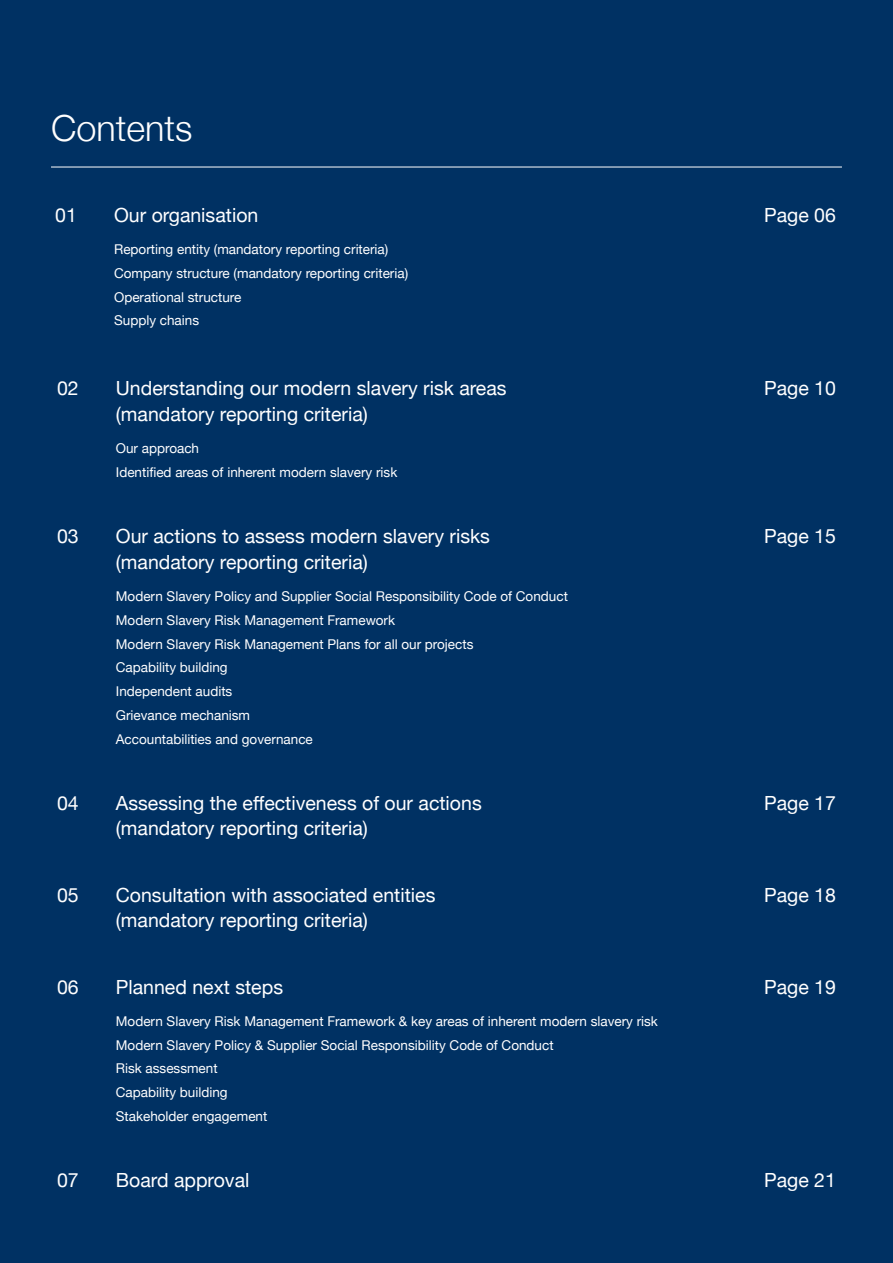
<style>
.page{position:relative;width:893px;height:1263px;background:#003163}
.page>*{position:absolute;margin:0;border:0;box-sizing:border-box;transform-origin:0 0}
.t1{font:300 36px "Helvetica Neue";color:#fff}
.t2{font:19.5px/25.5px "Helvetica Neue";color:#fff}
.t3{font:13.5px/23.7px "Helvetica Neue";color:#fff}
</style>
<div class="page">
<hr style="left:51px;top:167px;width:791px;height:1px;background:#fff">
<h1 class="t1" style="left:51px;top:99px;width:143px">Contents</h1>
<h2 class="t2" style="left:55px;top:203px;width:23px">01</h2>
<h2 class="t2" style="left:114px;top:203px;width:146px">Our organisation</h2>
<p class="t3" style="left:114px;top:238px;width:296px">Reporting entity (mandatory reporting criteria)<br>Company structure (mandatory reporting criteria)<br>Operational structure<br>Supply chains</p>
<h2 class="t2" style="left:57px;top:377px;width:23px">02</h2>
<h2 class="t2" style="left:116px;top:377px;width:392px">Understanding our modern slavery risk areas (mandatory reporting criteria)</h2>
<p class="t3" style="left:116px;top:437px;width:283px">Our approach<br>Identified areas of inherent modern slavery risk</p>
<h2 class="t2" style="left:57px;top:525px;width:23px">03</h2>
<h2 class="t2" style="left:116px;top:525px;width:376px">Our actions to assess modern slavery risks (mandatory reporting criteria)</h2>
<p class="t3" style="left:116px;top:585px;width:454px">Modern Slavery Policy and Supplier Social Responsibility Code of Conduct Modern Slavery Risk Management Framework<br>Modern Slavery Risk Management Plans for all our projects<br>Capability building<br>Independent audits<br>Grievance mechanism<br>Accountabilities and governance</p>
<h2 class="t2" style="left:764px;top:203px;width:73px">Page 06</h2>
<h2 class="t2" style="left:764px;top:377px;width:73px">Page 10</h2>
<h2 class="t2" style="left:764px;top:525px;width:73px">Page 15</h2>
<h2 class="t2" style="left:57px;top:791px;width:23px">04</h2>
<h2 class="t2" style="left:116px;top:791px;width:367px">Assessing the effectiveness of our actions (mandatory reporting criteria)</h2>
<h2 class="t2" style="left:764px;top:791px;width:73px">Page 17</h2>
<h2 class="t2" style="left:57px;top:883px;width:23px">05</h2>
<h2 class="t2" style="left:116px;top:883px;width:321px">Consultation with associated entities (mandatory reporting criteria)</h2>
<h2 class="t2" style="left:764px;top:883px;width:73px">Page 18</h2>
<h2 class="t2" style="left:57px;top:975px;width:23px">06</h2>
<h2 class="t2" style="left:116px;top:975px;width:169px">Planned next steps</h2>
<p class="t3" style="left:116px;top:1010px;width:544px">Modern Slavery Risk Management Framework &amp; key areas of inherent modern slavery risk Modern Slavery Policy &amp; Supplier Social Responsibility Code of Conduct<br>Risk assessment<br>Capability building<br>Stakeholder engagement</p>
<h2 class="t2" style="left:764px;top:975px;width:73px">Page 19</h2>
<h2 class="t2" style="left:57px;top:1168px;width:23px">07</h2>
<h2 class="t2" style="left:116px;top:1168px;width:135px">Board approval</h2>
<h2 class="t2" style="left:764px;top:1168px;width:73px">Page 21</h2>
</div>
